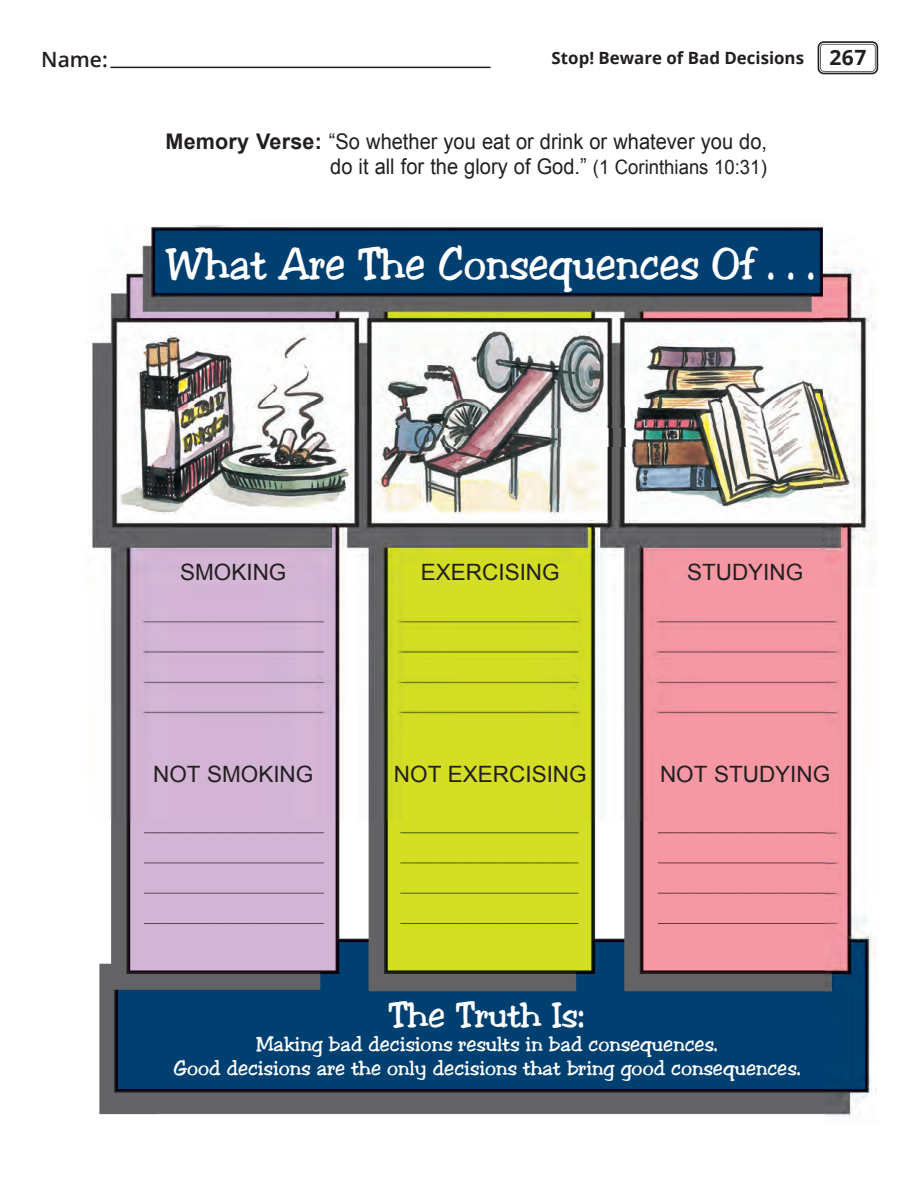
<style>
.page{position:relative;width:918px;height:1188px;background:#fff}
.page>*{position:absolute;margin:0;border:0;box-sizing:border-box;transform-origin:0 0}
.t1{font:45px "Jester";color:#fff;scale:.95 1}
.t2{font:36px "Jester";color:#fff}
.t3{font:22.5px "Arial";color:#231f20}
.t4{font:21.6px/24.9px "Arial";color:#231f20;text-align:right;scale:.93 1}
.t5{font:21px/24px "Jester";color:#fff;text-align:center}
.t6{font:600 21px "Open Sans";color:#231f20}
.t7{font:700 16.8px "Open Sans";color:#231f20}
.s1{font-size:21px}
.s2{font-weight:700}
.s3{font-size:19.95px}
</style>
<div class="page">
<img style="left:87px;top:225px;width:790px;height:892px">
<img style="left:246px;top:406px;width:138px;height:18px">
<img style="left:393px;top:406px;width:396px;height:18px">
<img style="left:394px;top:429px;width:232px;height:18px">
<img style="left:632px;top:430px;width:148px;height:17px">
<img style="left:784px;top:430px;width:4px;height:17px">
<hr style="left:110px;top:67px;width:381px;height:1px;background:#231f20">
<svg style="left:818px;top:41px;width:60px;height:33px"></svg>
<p class="t6" style="left:41px;top:45px;width:68px">Name:</p>
<p class="t7" style="left:552px;top:46px;width:316px">Stop! Beware of Bad Decisions <span class="s1">267</span></p>
<p class="t4" style="left:166px;top:129px;width:648px"><span class="s2">Memory Verse:</span> “So whether you eat or drink or whatever you do, do it all for the glory of God.” <span class="s3">(1 Corinthians 10:31)</span></p>
<h1 class="t1" style="left:166px;top:238px;width:685px">What Are The Consequences Of . . .</h1>
<p class="t3" style="left:180px;top:557px;width:108px">SMOKING</p>
<p class="t3" style="left:421px;top:557px;width:140px">EXERCISING</p>
<p class="t3" style="left:687px;top:557px;width:118px">STUDYING</p>
<p class="t3" style="left:153px;top:759px;width:162px">NOT SMOKING</p>
<p class="t3" style="left:394px;top:759px;width:194px">NOT EXERCISING</p>
<p class="t3" style="left:660px;top:759px;width:172px">NOT STUDYING</p>
<h2 class="t2" style="left:389px;top:994px;width:197px">The Truth Is:</h2>
<p class="t5" style="left:173px;top:1032px;width:629px">Making bad decisions results in bad consequences.<br>Good decisions are the only decisions that bring good consequences.</p>
</div>
